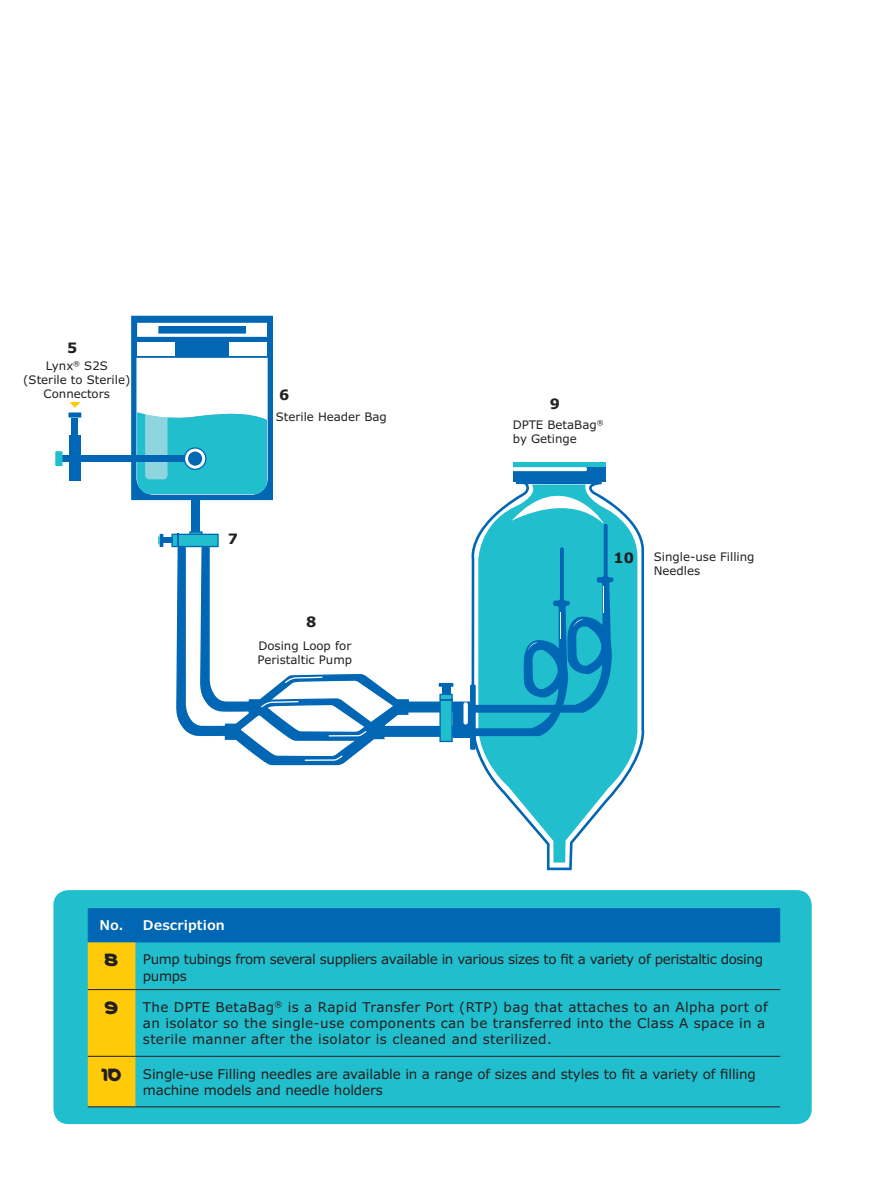
<style>
.page{position:relative;width:891px;height:1188px;background:#fff}
.page>*{position:absolute;margin:0;border:0;box-sizing:border-box;transform-origin:0 0}
.Body_Copy_9_11{font:18px "Merck";color:#231f20}
.t1{font:700 14.4px "Verdana Pro";color:#231f20}
.Body_Copy_9_11-2{font:13.5px/16.2px "Verdana Pro";letter-spacing:.025em;color:#231f20}
.Body_Copy_9_11-3{font:13.5px/16.2px "Verdana Pro";letter-spacing:-.01em;color:#231f20}
.Body_Copy_9_11-4{font:13.5px/16.2px "Verdana Pro";letter-spacing:-.03em;color:#231f20}
.Body_Copy_9_11-5{font:600 13.5px "Verdana Pro";color:#fff}
.t2{font:11.7px/14.1px "Verdana Pro";color:#231f20}
</style>
<div class="page">
<svg style="left:476px;top:530px;width:168px;height:340px"></svg>
<svg style="left:478px;top:504px;width:160px;height:359px;fill:#21bece"></svg>
<div style="left:453px;top:702px;width:20px;height:36px;background:#0166b3"></div>
<div style="left:513px;top:462px;width:93px;height:5px;background:#21bece"></div>
<div style="left:69px;top:435px;width:12px;height:46px;background:#0166b3"></div>
<div style="left:72px;top:418px;width:6px;height:17px;background:#0166b3"></div>
<div style="left:61px;top:455px;width:135px;height:7px;background:#0166b3"></div>
<div style="left:68px;top:412px;width:13px;height:6px;background:#0166b3"></div>
<div style="left:55px;top:451px;width:7px;height:15px;background:#21bece"></div>
<svg style="left:131px;top:316px;width:142px;height:184px"></svg>
<div style="left:188px;top:452px;width:14px;height:14px;background:#0166b3;border-radius:50%"></div>
<div style="left:470px;top:685px;width:6px;height:65px;background:#0166b3"></div>
<svg style="left:176px;top:547px;width:287px;height:218px"></svg>
<svg style="left:261px;top:701px;width:38px;height:6px"></svg>
<svg style="left:305px;top:755px;width:38px;height:6px"></svg>
<div style="left:162px;top:538px;width:10px;height:5px;background:#0166b3"></div>
<svg style="left:158px;top:534px;width:5px;height:13px"></svg>
<div style="left:192px;top:499px;width:8px;height:35px;background:#0166b3"></div>
<svg style="left:171px;top:531px;width:48px;height:16px"></svg>
<svg style="left:463px;top:467px;width:151px;height:269px"></svg>
<svg style="left:439px;top:694px;width:14px;height:48px"></svg>
<div style="left:442px;top:686px;width:8px;height:8px;background:#0166b3"></div>
<hr style="left:439px;top:683px;width:14px;height:4px;background:#0166b3">
<svg style="left:70px;top:402px;width:11px;height:6px"></svg>
<div style="left:53px;top:890px;width:759px;height:234px;background:#21bece;border-radius:15px"></div>
<svg style="left:88px;top:908px;width:692px;height:198px"></svg>
<hr style="left:88px;top:989px;width:47px;height:1px;background:#231f20">
<hr style="left:88px;top:1056px;width:47px;height:1px;background:#231f20">
<hr style="left:135px;top:989px;width:645px;height:1px;background:#231f20">
<hr style="left:135px;top:1056px;width:645px;height:1px;background:#231f20">
<hr style="left:135px;top:1106px;width:645px;height:1px;background:#231f20">
<hr style="left:88px;top:1106px;width:47px;height:1px;background:#231f20">
<p class="t1" style="left:67px;top:338px;width:12px">5</p>
<p class="t2" style="left:23px;top:359px;width:109px;text-align:center">Lynx<sup>®</sup> S2S (Sterile to Sterile)<br>Connectors</p>
<p class="t1" style="left:279px;top:386px;width:12px">6</p>
<p class="t2" style="left:276px;top:410px;width:113px">Sterile Header Bag</p>
<p class="t1" style="left:228px;top:530px;width:12px">7</p>
<p class="t1" style="left:306px;top:612px;width:12px">8</p>
<p class="t2" style="left:258px;top:639px;width:96px">Dosing Loop for<br>Peristaltic Pump</p>
<p class="t1" style="left:550px;top:395px;width:12px">9</p>
<p class="t2" style="left:513px;top:418px;width:92px">DPTE BetaBag<sup>® </sup>by Getinge</p>
<p class="t1" style="left:614px;top:549px;width:22px">10</p>
<p class="t2" style="left:654px;top:550px;width:102px">Single-use Filling<br>Needles</p>
<p class="Body_Copy_9_11-5" style="left:99px;top:917px;width:26px">No.</p>
<p class="Body_Copy_9_11-5" style="left:143px;top:917px;width:83px">Description</p>
<p class="Body_Copy_9_11" style="left:105px;top:950px;width:15px">8</p>
<p class="Body_Copy_9_11-4" style="left:143px;top:952px;width:622px">Pump tubings from several suppliers available in various sizes to fit a variety of peristaltic dosing pumps</p>
<p class="Body_Copy_9_11" style="left:105px;top:997px;width:15px">9</p>
<p class="Body_Copy_9_11-2" style="left:143px;top:999px;width:626px">The DPTE BetaBag<sup>®</sup> is a Rapid Transfer Port (RTP) bag that attaches to an Alpha port of an isolator so the single-use components can be transferred into the Class A space in a sterile manner after the isolator is cleaned and sterilized.</p>
<p class="Body_Copy_9_11" style="left:101px;top:1064px;width:22px">10</p>
<p class="Body_Copy_9_11-3" style="left:143px;top:1066px;width:615px">Single-use Filling needles are available in a range of sizes and styles to fit a variety of filling machine models and needle holders</p>
</div>
